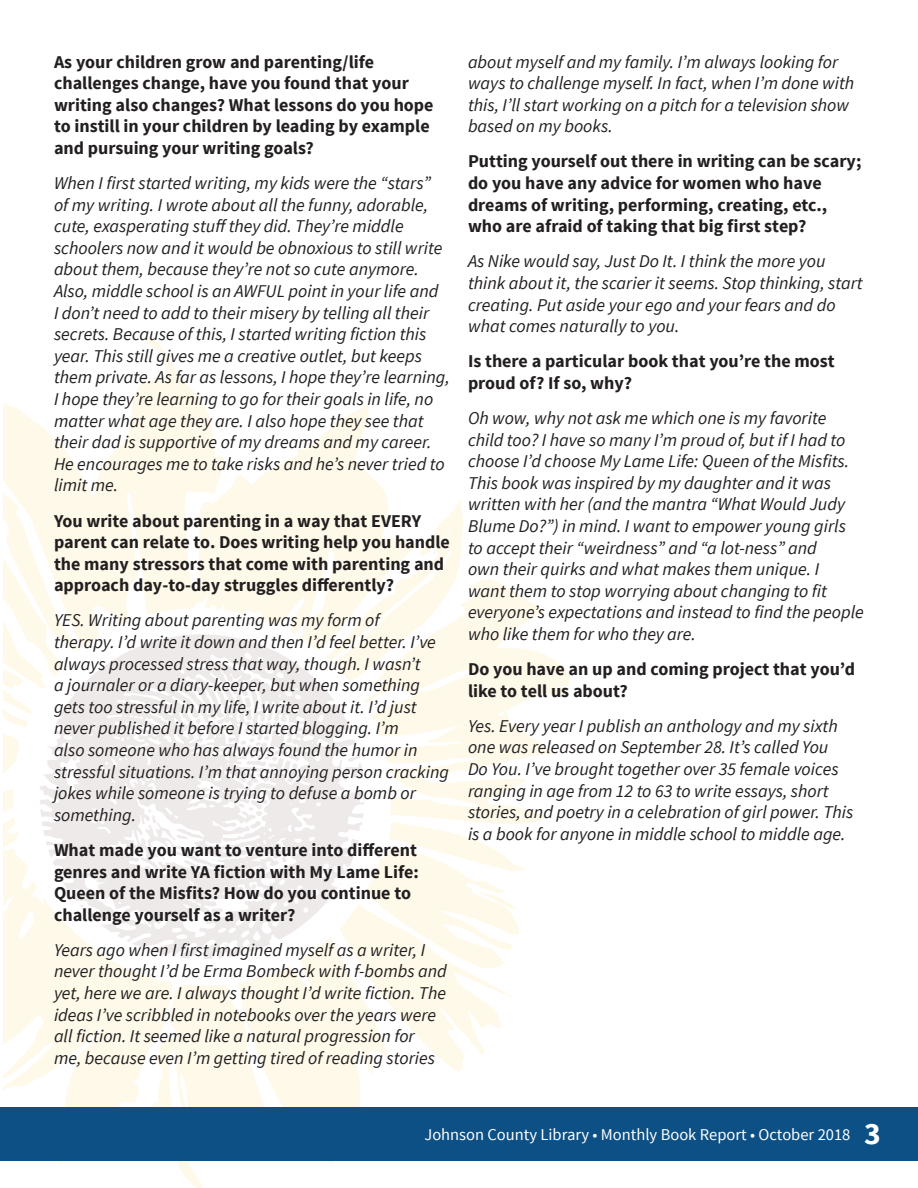
<style>
.page{position:relative;width:918px;height:1188px;background:#fff}
.page>*{position:absolute;margin:0;border:0;box-sizing:border-box;transform-origin:0 0}
.t1{font:italic 18px/21.6px "Source Sans Pro";color:#231f20}
.t2{font:700 18px/21.6px "Source Sans Pro";color:#231f20}
.t3{font:16.5px "Source Sans Pro";color:#fff}
.s1{font-weight:700;font-size:31.5px}
</style>
<div class="page">
<svg style="left:3px;top:338px;width:567px;height:850px"></svg>
<svg style="left:40px;top:634px;width:324px;height:325px;fill:#efeaea"></svg>
<div style="left:0;top:1107px;width:918px;height:54px;background:#0c5085"></div>
<p class="t2" style="left:54px;top:51px;width:381px">As your children grow and parenting/life challenges change, have you found that your writing also changes? What lessons do you hope to instill in your children by leading by example and pursuing your writing goals?</p>
<p class="t1" style="left:54px;top:172px;width:397px">When I first started writing, my kids were the “stars”<br>of my writing. I wrote about all the funny, adorable, cute, exasperating stuff they did. They’re middle schoolers now and it would be obnoxious to still write about them, because they’re not so cute anymore.<br>Also, middle school is an AWFUL point in your life and<br>I don’t need to add to their misery by telling all their secrets. Because of this, I started writing fiction this year. This still gives me a creative outlet, but keeps them private. As far as lessons, I hope they’re learning, I hope they’re learning to go for their goals in life, no matter what age they are. I also hope they see that their dad is supportive of my dreams and my career.<br>He encourages me to take risks and he’s never tried to limit me.</p>
<p class="t2" style="left:54px;top:510px;width:397px">You write about parenting in a way that EVERY parent can relate to. Does writing help you handle the many stressors that come with parenting and approach day-to-day struggles differently?</p>
<p class="t1" style="left:54px;top:610px;width:397px">YES. Writing about parenting was my form of<br>therapy. I’d write it down and then I’d feel better. I’ve always processed stress that way, though. I wasn’t<br>a journaler or a diary-keeper, but when something gets too stressful in my life, I write about it. I’d just never published it before I started blogging. I’m<br>also someone who has always found the humor in stressful situations. I’m that annoying person cracking jokes while someone is trying to defuse a bomb or something.</p>
<p class="t2" style="left:54px;top:840px;width:366px">What made you want to venture into different genres and write YA fiction with My Lame Life:<br>Queen of the Misfits? How do you continue to challenge yourself as a writer?</p>
<p class="t1" style="left:54px;top:939px;width:394px">Years ago when I first imagined myself as a writer, I never thought I’d be Erma Bombeck with f-bombs and yet, here we are. I always thought I’d write fiction. The ideas I’ve scribbled in notebooks over the years were all fiction. It seemed like a natural progression for<br>me, because even I’m getting tired of reading stories</p>
<p class="t1" style="left:468px;top:51px;width:388px">about myself and my family. I’m always looking for ways to challenge myself. In fact, when I’m done with this, I’ll start working on a pitch for a television show based on my books.</p>
<p class="t2" style="left:468px;top:151px;width:395px">Putting yourself out there in writing can be scary; do you have any advice for women who have dreams of writing, performing, creating, etc., who are afraid of taking that big first step?</p>
<p class="t1" style="left:468px;top:251px;width:396px">As Nike would say, Just Do It. I think the more you think about it, the scarier it seems. Stop thinking, start creating. Put aside your ego and your fears and do what comes naturally to you.</p>
<p class="t2" style="left:468px;top:351px;width:368px">Is there a particular book that you’re the most proud of? If so, why?</p>
<p class="t1" style="left:468px;top:407px;width:397px">Oh wow, why not ask me which one is my favorite child too? I have so many I’m proud of, but if I had to choose I’d choose My Lame Life: Queen of the Misfits.<br>This book was inspired by my daughter and it was written with her (and the mantra “What Would Judy Blume Do?”) in mind. I want to empower young girls to accept their “weirdness” and “a lot-ness” and<br>own their quirks and what makes them unique. I<br>want them to stop worrying about changing to fit everyone’s expectations and instead to find the people who like them for who they are.</p>
<p class="t2" style="left:468px;top:659px;width:389px">Do you have an up and coming project that you’d like to tell us about?</p>
<p class="t1" style="left:468px;top:715px;width:387px">Yes. Every year I publish an anthology and my sixth one was released on September 28. It’s called You<br>Do You. I’ve brought together over 35 female voices ranging in age from 12 to 63 to write essays, short stories, and poetry in a celebration of girl power. This is a book for anyone in middle school to middle age.</p>
<p class="t3" style="left:424px;top:1124px;width:458px">Johnson County Library • Monthly Book Report • October 2018 <span class="s1">3</span></p>
</div>
